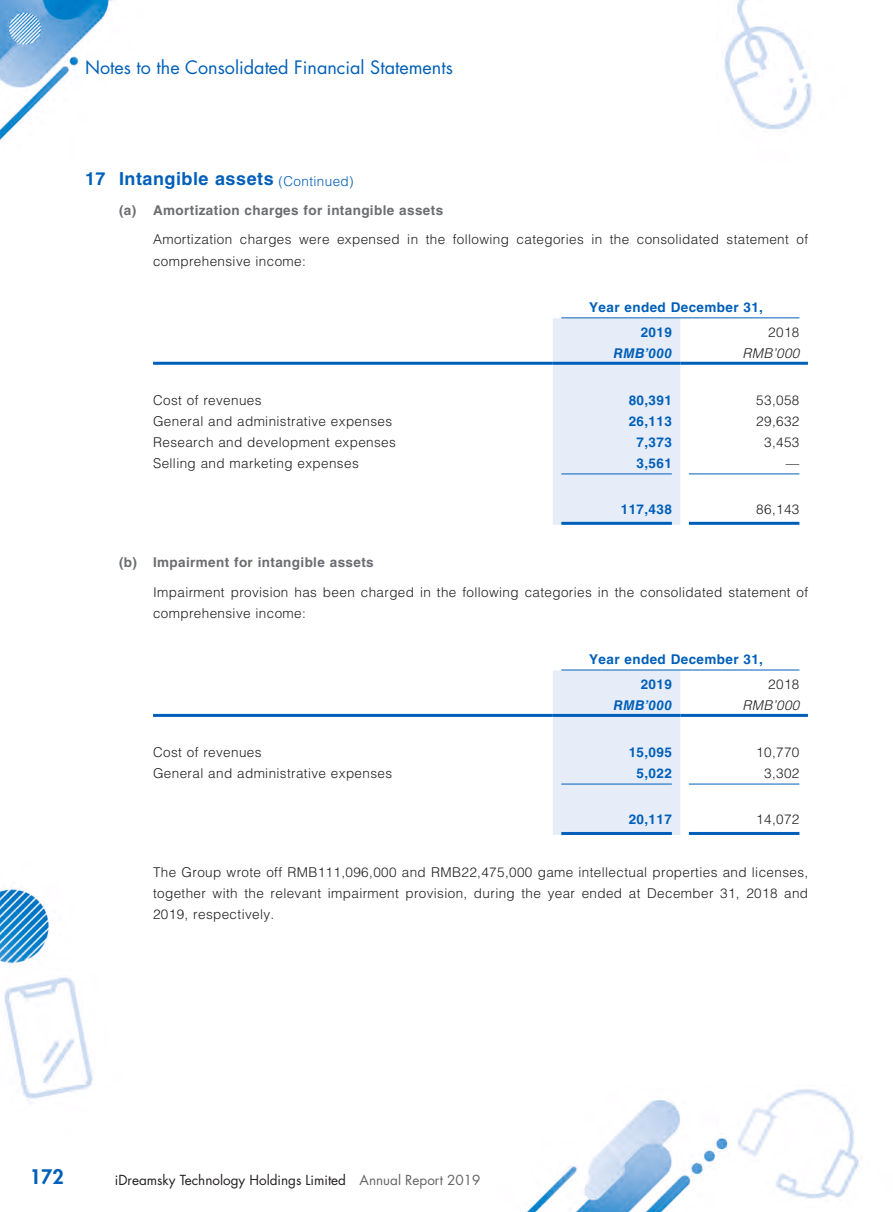
<style>
.page{position:relative;width:893px;height:1212px;background:#fff}
.page>*{position:absolute;margin:0;border:0;box-sizing:border-box;transform-origin:0 0}
.t1{font:800 19.5px "Futura Std";color:#005fb9}
.t2{font:18px "Futura Std";color:#005fb9}
._01_H1{font:700 18px "Helvetica LT Std";letter-spacing:.03em;color:#005fb9}
._00_txt{font:300 13.5px/21px "Helvetica LT Std";letter-spacing:.03em;color:#231f20}
._50a_Table_txt_sub{font:300 13.5px "Helvetica LT Std";letter-spacing:.03em;color:#231f20}
._50_Table_txt{font:700 13.5px "Helvetica LT Std";letter-spacing:.03em;color:#005fb9}
._02_H2{font:700 13.5px "Helvetica LT Std";letter-spacing:.03em;color:#6c6d70}
.t3{font:13.5px "Futura Std";color:#231f20}
._50_Table_txt-2{font:300 13.5px "Helvetica LT Std";letter-spacing:.03em;color:#231f20}
._50_Table_txt-3{font:italic 700 13.5px "Helvetica LT Std";letter-spacing:.03em;color:#005fb9}
._50_Table_txt-4{font:italic 300 13.5px "Helvetica LT Std";letter-spacing:.03em;color:#231f20}
.s1{font-weight:300;font-size:13.5px}
.s2{color:#636366}
</style>
<div class="page">
<img style="left:0;top:0;width:859px;height:1212px">
<div style="left:553px;top:318px;width:127px;height:207px;background:#e7edf8"></div>
<hr style="left:561px;top:317px;width:238px;height:1px;background:#005fb9">
<hr style="left:153px;top:362px;width:400px;height:3px;background:#005fb9">
<hr style="left:553px;top:362px;width:127px;height:3px;background:#005fb9">
<hr style="left:680px;top:362px;width:128px;height:3px;background:#005fb9">
<hr style="left:561px;top:473px;width:111px;height:1px;background:#005fb9">
<hr style="left:689px;top:473px;width:110px;height:1px;background:#005fb9">
<hr style="left:561px;top:522px;width:111px;height:3px;background:#005fb9">
<hr style="left:689px;top:522px;width:110px;height:3px;background:#005fb9">
<div style="left:553px;top:670px;width:127px;height:165px;background:#e7edf8"></div>
<hr style="left:561px;top:670px;width:238px;height:1px;background:#005fb9">
<hr style="left:153px;top:714px;width:400px;height:3px;background:#005fb9">
<hr style="left:553px;top:714px;width:127px;height:3px;background:#005fb9">
<hr style="left:680px;top:714px;width:128px;height:3px;background:#005fb9">
<hr style="left:561px;top:784px;width:111px;height:1px;background:#005fb9">
<hr style="left:689px;top:784px;width:110px;height:1px;background:#005fb9">
<hr style="left:561px;top:832px;width:111px;height:3px;background:#005fb9">
<hr style="left:689px;top:832px;width:110px;height:3px;background:#005fb9">
<h2 class="t2" style="left:85px;top:56px;width:369px">Notes to the Consolidated Financial Statements</h2>
<p class="_01_H1" style="left:85px;top:168px;width:270px">17 Intangible assets <span class="s1">(Continued)</span></p>
<p class="_02_H2" style="left:119px;top:202px;width:326px">(a) Amortization charges for intangible assets</p>
<p class="_00_txt" style="left:153px;top:229px;width:656px">Amortization charges were expensed in the following categories in the consolidated statement of comprehensive income:</p>
<p class="_50_Table_txt" style="left:589px;top:299px;width:175px">Year ended December 31,</p>
<p class="_50_Table_txt" style="left:641px;top:324px;width:33px">2019</p>
<p class="_50_Table_txt-2" style="left:768px;top:324px;width:33px">2018</p>
<p class="_50_Table_txt-3" style="left:613px;top:345px;width:60px">RMB’000</p>
<p class="_50_Table_txt-4" style="left:742px;top:345px;width:59px">RMB’000</p>
<p class="_50a_Table_txt_sub" style="left:153px;top:392px;width:110px">Cost of revenues</p>
<p class="_50_Table_txt" style="left:629px;top:392px;width:45px">80,391</p>
<p class="_50_Table_txt-2" style="left:756px;top:392px;width:45px">53,058</p>
<p class="_50a_Table_txt_sub" style="left:153px;top:413px;width:241px">General and administrative expenses</p>
<p class="_50_Table_txt" style="left:629px;top:413px;width:45px">26,113</p>
<p class="_50_Table_txt-2" style="left:756px;top:413px;width:45px">29,632</p>
<p class="_50a_Table_txt_sub" style="left:153px;top:434px;width:244px">Research and development expenses</p>
<p class="_50_Table_txt" style="left:637px;top:434px;width:37px">7,373</p>
<p class="_50_Table_txt-2" style="left:764px;top:434px;width:37px">3,453</p>
<p class="_50a_Table_txt_sub" style="left:153px;top:455px;width:207px">Selling and marketing expenses</p>
<p class="_50_Table_txt" style="left:637px;top:455px;width:37px">3,561</p>
<p class="_50_Table_txt-2" style="left:786px;top:455px;width:15px">—</p>
<p class="_50_Table_txt" style="left:621px;top:501px;width:53px">117,438</p>
<p class="_50_Table_txt-2" style="left:756px;top:501px;width:45px">86,143</p>
<p class="_02_H2" style="left:119px;top:554px;width:256px">(b) Impairment for intangible assets</p>
<p class="_00_txt" style="left:153px;top:581px;width:657px">Impairment provision has been charged in the following categories in the consolidated statement of comprehensive income:</p>
<p class="_50_Table_txt" style="left:589px;top:651px;width:175px">Year ended December 31,</p>
<p class="_50_Table_txt" style="left:641px;top:676px;width:33px">2019</p>
<p class="_50_Table_txt-2" style="left:768px;top:676px;width:33px">2018</p>
<p class="_50_Table_txt-3" style="left:613px;top:697px;width:60px">RMB’000</p>
<p class="_50_Table_txt-4" style="left:742px;top:697px;width:59px">RMB’000</p>
<p class="_50a_Table_txt_sub" style="left:153px;top:744px;width:110px">Cost of revenues</p>
<p class="_50_Table_txt" style="left:629px;top:744px;width:45px">15,095</p>
<p class="_50_Table_txt-2" style="left:756px;top:744px;width:45px">10,770</p>
<p class="_50a_Table_txt_sub" style="left:153px;top:765px;width:241px">General and administrative expenses</p>
<p class="_50_Table_txt" style="left:637px;top:765px;width:37px">5,022</p>
<p class="_50_Table_txt-2" style="left:764px;top:765px;width:37px">3,302</p>
<p class="_50_Table_txt" style="left:629px;top:811px;width:45px">20,117</p>
<p class="_50_Table_txt-2" style="left:756px;top:811px;width:45px">14,072</p>
<p class="_00_txt" style="left:153px;top:862px;width:657px;text-align:justify">The Group wrote off RMB111,096,000 and RMB22,475,000 game intellectual properties and licenses, together with the relevant impairment provision, during the year ended at December 31, 2018 and 2019, respectively.</p>
<h1 class="t1" style="left:30px;top:1164px;width:36px">172</h1>
<p class="t3" style="left:115px;top:1171px;width:367px">iDreamsky Technology Holdings Limited <span class="s2">Annual Report 2019</span></p>
</div>
